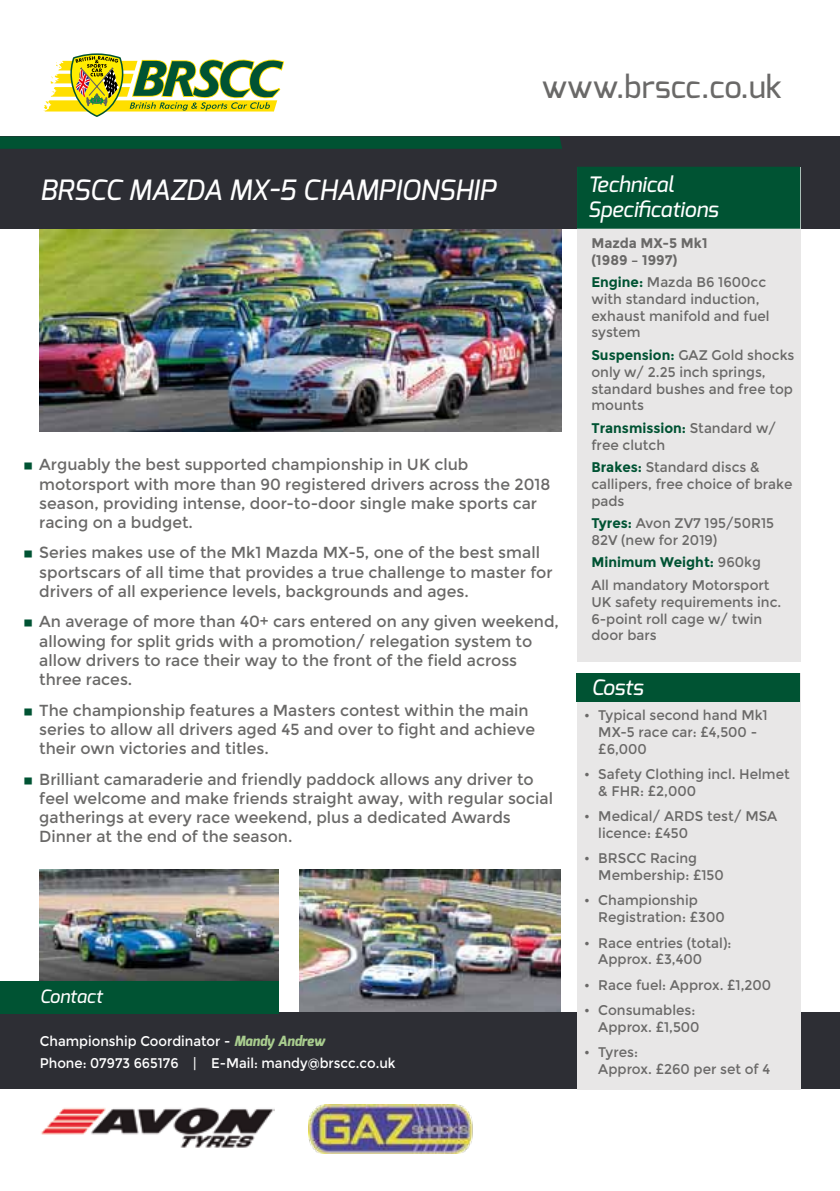
<style>
.page{position:relative;width:840px;height:1191px;background:#fff}
.page>*{position:absolute;margin:0;border:0;box-sizing:border-box;transform-origin:0 0}
.t1{font:500 31px "Exo";color:#6a6968}
.t2{font:italic 500 28px "Exo";color:#fff}
.t3{font:italic 500 21.2px/25.4px "Exo";color:#fff}
.t4{font:italic 500 18.4px "Exo";color:#fff}
.t5{font:16px/19.2px "Montserrat";color:#6a6968}
.t6{font:14px/16.8px "Montserrat";color:#6a6968}
.t7{font:14px/22px "Montserrat";color:#fff;scale:.94 1}
.t8{font:700 14px/16.8px "Montserrat";color:#6a6968}
.s1{color:#005333}
.s2{font-family:"Exo";font-weight:800;font-style:italic;color:#a8cc8e}
.s3{font-weight:700;color:#005333}
</style>
<div class="page">
<img style="left:300px;top:869px;width:260px;height:143px">
<div style="left:0;top:1012px;width:839px;height:77px;background:#2d2e34"></div>
<img style="left:40px;top:869px;width:238px;height:112px">
<img style="left:40px;top:229px;width:521px;height:203px">
<div style="left:0;top:981px;width:278px;height:32px;background:#005333"></div>
<div style="left:0;top:142px;width:839px;height:87px;background:#2d2e34"></div>
<div style="left:0;top:136px;width:839px;height:13px;background:#2d2e34"></div>
<svg style="left:0;top:136px;width:562px;height:13px;background:#025033"></svg>
<svg style="left:43px;top:54px;width:242px;height:63px"></svg>
<div style="left:576px;top:167px;width:223px;height:494px;background:#e8e7e7"></div>
<div style="left:576px;top:167px;width:223px;height:62px;background:#005333"></div>
<div style="left:576px;top:672px;width:223px;height:417px;background:#e8e7e7"></div>
<div style="left:576px;top:672px;width:223px;height:29px;background:#005333"></div>
<img style="left:308px;top:1104px;width:165px;height:49px">
<img style="left:41px;top:1107px;width:233px;height:41px">
<h2 class="t2" style="left:40px;top:172px;width:457px">BRSCC MAZDA MX-5 CHAMPIONSHIP</h2>
<h1 class="t1" style="left:542px;top:67px;width:241px">www.brscc.co.uk</h1>
<h3 class="t3" style="left:587px;top:171px;width:132px">Technical<br>Specifications</h3>
<p class="t5" style="left:39px;top:455px;width:512px;text-indent:-16px"><span class="s1">◊</span> Arguably the best supported championship in UK club motorsport with more than 90 registered drivers across the 2018 season, providing intense, door-to-door single make sports car racing on a budget.</p>
<p class="t5" style="left:39px;top:543px;width:514px;text-indent:-16px"><span class="s1">◊</span> Series makes use of the Mk1 Mazda MX-5, one of the best small sportscars of all time that provides a true challenge to master for drivers of all experience levels, backgrounds and ages.</p>
<p class="t5" style="left:39px;top:612px;width:521px;text-indent:-16px"><span class="s1">◊</span> An average of more than 40+ cars entered on any given weekend, allowing for split grids with a promotion/ relegation system to allow drivers to race their way to the front of the field across three races.</p>
<p class="t5" style="left:39px;top:700px;width:497px;text-indent:-16px"><span class="s1">◊</span> The championship features a Masters contest within the main series to allow all drivers aged 45 and over to fight and achieve their own victories and titles.</p>
<p class="t5" style="left:39px;top:769px;width:515px;text-indent:-16px"><span class="s1">◊</span> Brilliant camaraderie and friendly paddock allows any driver to feel welcome and make friends straight away, with regular social gatherings at every race weekend, plus a dedicated Awards Dinner at the end of the season.</p>
<p class="t4" style="left:40px;top:985px;width:64px">Contact</p>
<p class="t7" style="left:40px;top:1030px;width:380px">Championship Coordinator - <span class="s2">Mandy Andrew<br></span>Phone: 07973 665176 | E-Mail: mandy@brscc.co.uk</p>
<p class="t8" style="left:591px;top:234px;width:118px">Mazda MX-5 Mk1 (1989 – 1997)</p>
<p class="t6" style="left:591px;top:274px;width:180px"><span class="s3">Engine:</span> Mazda B6 1600cc with standard induction, exhaust manifold and fuel system</p>
<p class="t6" style="left:591px;top:347px;width:204px"><span class="s3">Suspension:</span> GAZ Gold shocks only w/ 2.25 inch springs, standard bushes and free top mounts</p>
<p class="t6" style="left:591px;top:419px;width:186px"><span class="s3">Transmission:</span> Standard w/ free clutch</p>
<p class="t6" style="left:591px;top:459px;width:202px"><span class="s3">Brakes:</span> Standard discs &amp; callipers, free choice of brake pads</p>
<p class="t6" style="left:591px;top:515px;width:184px"><span class="s3">Tyres:</span> Avon ZV7 195/50R15<br>82V (new for 2019)</p>
<p class="t6" style="left:591px;top:551px;width:180px;line-height:22.4px"><span class="s3">Minimum Weight:</span> 960kg<br>All mandatory Motorsport</p>
<p class="t6" style="left:591px;top:593px;width:191px">UK safety requirements inc.<br>6-point roll cage w/ twin door bars</p>
<h3 class="t3" style="left:591px;top:674px;width:53px">Costs</h3>
<p class="t6" style="left:598px;top:707px;width:171px;text-indent:-14px">• Typical second hand Mk1<br>MX-5 race car: £4,500 - £6,000</p>
<p class="t6" style="left:598px;top:766px;width:193px;text-indent:-14px">• Safety Clothing incl. Helmet &amp; FHR: £2,000</p>
<p class="t6" style="left:598px;top:808px;width:180px;text-indent:-14px">• Medical/ ARDS test/ MSA licence: £450</p>
<p class="t6" style="left:598px;top:850px;width:127px;text-indent:-14px">• BRSCC Racing<br>Membership: £150</p>
<p class="t6" style="left:598px;top:892px;width:128px;text-indent:-14px">• Championship<br>Registration: £300</p>
<p class="t6" style="left:598px;top:934px;width:135px;text-indent:-14px">• Race entries (total):<br>Approx. £3,400</p>
<p class="t6" style="left:584px;top:976px;width:188px">• Race fuel: Approx. £1,200</p>
<p class="t6" style="left:598px;top:1001px;width:103px;text-indent:-14px">• Consumables:<br>Approx. £1,500</p>
<p class="t6" style="left:598px;top:1044px;width:173px;text-indent:-14px">• Tyres:<br>Approx. £260 per set of 4</p>
</div>
